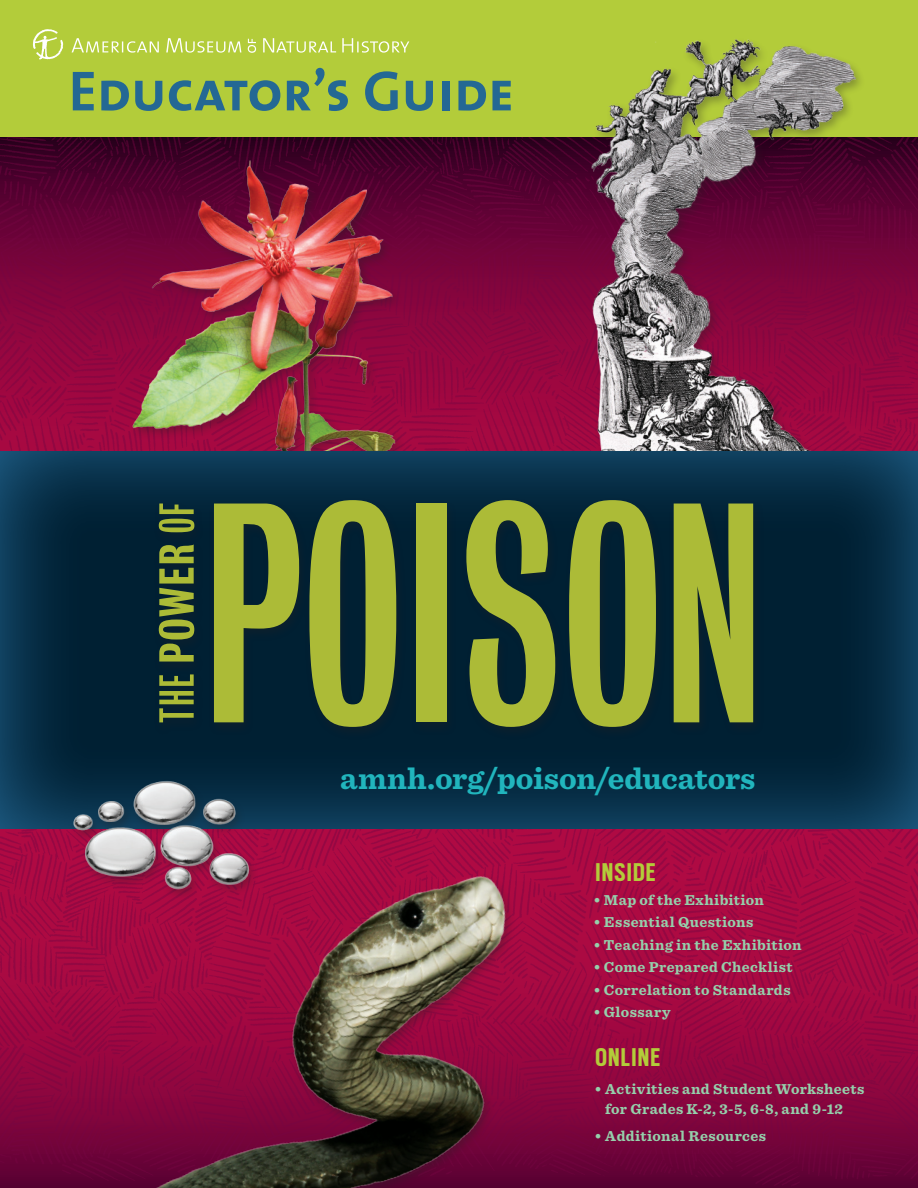
<style>
.page{position:relative;width:918px;height:1188px;background:#fff}
.page>*{position:absolute;margin:0;border:0;box-sizing:border-box;transform-origin:0 0}
.t1{font:57px "The Sans Bold Caps";color:#246894}
.t2{font:700 31.2px "Sentinel";color:#21b5bd}
.t3{font:700 28.5px "Scout Cond";letter-spacing:.045em;color:#b3cc3a}
.t4{font:700 15px/19.5px "Sentinel";letter-spacing:.03em;color:#95d0ab}
</style>
<div class="page">
<img style="left:0;top:831px;width:918px;height:357px">
<img style="left:0;top:136px;width:918px;height:315px">
<div style="left:0;top:0;width:918px;height:136px;background:#b3cc3a"></div>
<svg style="left:33px;top:29px;width:376px;height:30px"></svg>
<div style="left:588px;top:37px;width:279px;height:440px;background:#231f20;opacity:.33"></div>
<img style="left:576px;top:37px;width:285px;height:414px">
<img style="left:80px;top:158px;width:405px;height:293px">
<svg style="left:0;top:451px;width:918px;height:380px;background:#072c44"></svg>
<div style="left:154px;top:497px;width:610px;height:243px;background:#002032"></div>
<svg style="left:214px;top:504px;width:85px;height:218px"></svg>
<svg style="left:309px;top:500px;width:87px;height:227px"></svg>
<div style="left:416px;top:504px;width:30px;height:218px;background:#acbb37"></div>
<svg style="left:466px;top:500px;width:89px;height:227px"></svg>
<svg style="left:569px;top:500px;width:87px;height:227px"></svg>
<svg style="left:674px;top:504px;width:79px;height:218px"></svg>
<svg style="left:159px;top:504px;width:35px;height:218px"></svg>
<img style="left:57px;top:767px;width:214px;height:143px">
<img style="left:62px;top:856px;width:532px;height:332px">
<h1 class="t1" style="left:69px;top:43px;width:447px">Educator’s Guide</h1>
<h2 class="t2" style="left:340px;top:754px;width:417px">amnh.org/poison/educators</h2>
<h3 class="t3" style="left:596px;top:853px;width:62px">INSIDE</h3>
<p class="t4" style="left:593px;top:889px;width:172px">• Map of the Exhibition</p>
<p class="t4" style="left:593px;top:912px;width:161px">• Essential Questions</p>
<p class="t4" style="left:593px;top:934px;width:210px">• Teaching in the Exhibition</p>
<p class="t4" style="left:593px;top:957px;width:201px">• Come Prepared Checklist</p>
<p class="t4" style="left:593px;top:979px;width:199px">• Correlation to Standards</p>
<p class="t4" style="left:593px;top:1002px;width:79px">• Glossary</p>
<h3 class="t3" style="left:596px;top:1039px;width:66px">ONLINE</h3>
<p class="t4" style="left:605px;top:1079px;width:261px;text-indent:-11px">• Activities and Student Worksheets for Grades K-2, 3-5, 6-8, and 9-12</p>
<p class="t4" style="left:595px;top:1126px;width:173px">• Additional Resources</p>
</div>
